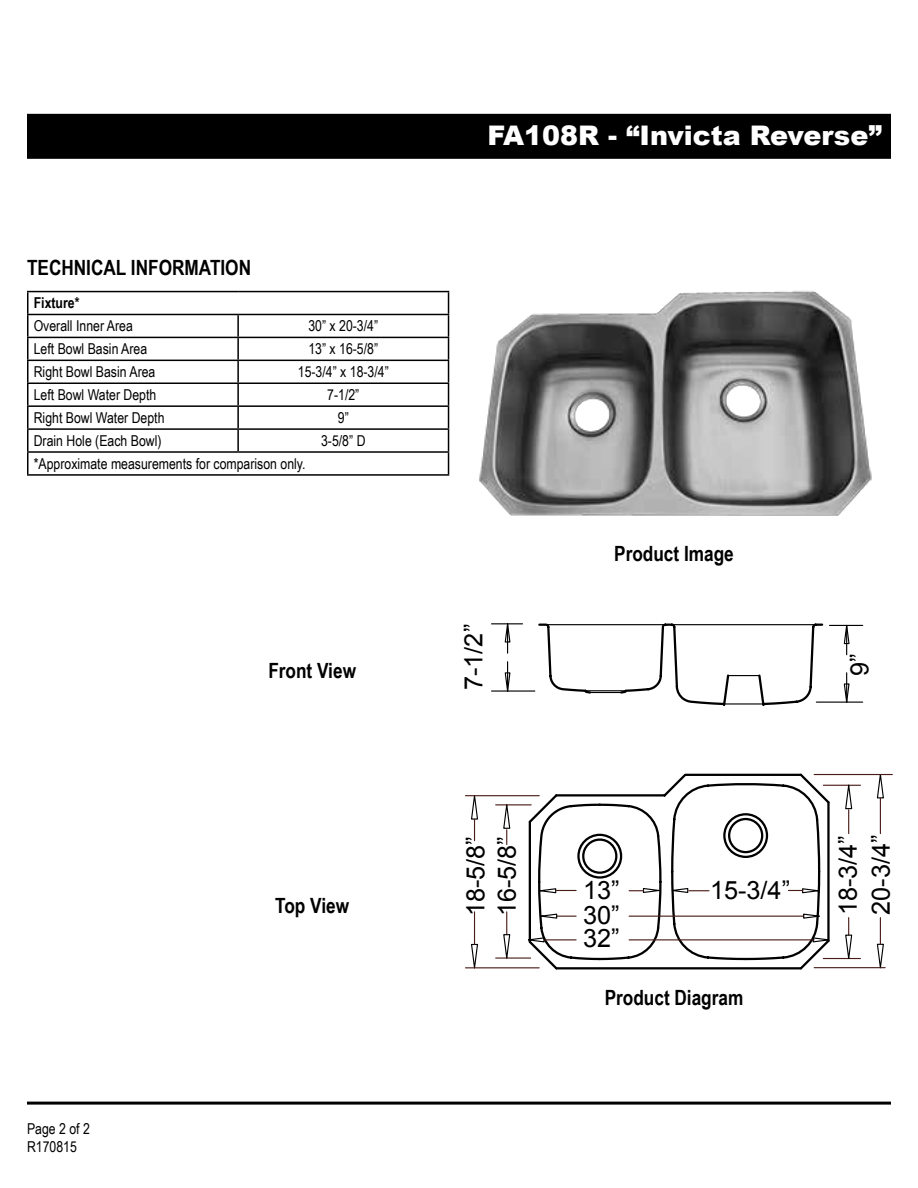
<style>
.page{position:relative;width:918px;height:1188px;background:#fff}
.page>*{position:absolute;margin:0;border:0;box-sizing:border-box;transform-origin:0 0}
.t1{font:900 27px "Arial";color:#fff}
.t2{font:25.35px/31.3px "Arial";color:#000}
.t3{font:700 21px "Arial Narrow";color:#000}
.t4{font:15px/18px "Arial Narrow";color:#000}
.t5{font:700 15px "Arial Narrow";color:#000}
</style>
<div class="page">
<div style="left:27px;top:114px;width:864px;height:45px;background:#000"></div>
<hr style="left:27px;top:1102px;width:864px;height:3px;background:#000">
<img style="left:479px;top:290px;width:393px;height:226px">
<svg style="left:527px;top:773px;width:305px;height:197px"></svg>
<svg style="left:789px;top:887px;width:30px;height:7px"></svg>
<hr style="left:823px;top:958px;width:37px;height:1px;background:#491c18">
<hr style="left:823px;top:785px;width:37px;height:1px;background:#491c18">
<svg style="left:876px;top:773px;width:9px;height:26px"></svg>
<svg style="left:844px;top:918px;width:9px;height:42px"></svg>
<svg style="left:844px;top:784px;width:9px;height:50px"></svg>
<svg style="left:539px;top:887px;width:37px;height:7px"></svg>
<svg style="left:502px;top:805px;width:9px;height:40px"></svg>
<svg style="left:503px;top:912px;width:8px;height:45px"></svg>
<hr style="left:496px;top:804px;width:35px;height:1px;background:#491c18">
<hr style="left:496px;top:957px;width:35px;height:2px;background:#491c18">
<hr style="left:629px;top:939px;width:185px;height:1px;background:#491c18">
<hr style="left:544px;top:939px;width:32px;height:1px;background:#491c18">
<svg style="left:629px;top:887px;width:31px;height:7px"></svg>
<svg style="left:671px;top:887px;width:38px;height:7px"></svg>
<hr style="left:814px;top:967px;width:71px;height:1px;background:#491c18">
<hr style="left:814px;top:774px;width:78px;height:1px;background:#491c18">
<svg style="left:876px;top:918px;width:9px;height:51px"></svg>
<hr style="left:880px;top:798px;width:1px;height:36px;background:#491c18">
<svg style="left:470px;top:943px;width:9px;height:26px"></svg>
<hr style="left:465px;top:795px;width:74px;height:1px;background:#491c18">
<hr style="left:465px;top:967px;width:74px;height:1px;background:#491c18">
<svg style="left:470px;top:795px;width:9px;height:46px"></svg>
<hr style="left:474px;top:912px;width:1px;height:32px;background:#491c18">
<svg style="left:812px;top:937px;width:18px;height:6px"></svg>
<svg style="left:527px;top:937px;width:18px;height:6px"></svg>
<hr style="left:629px;top:916px;width:175px;height:1px;background:#491c18">
<svg style="left:803px;top:913px;width:17px;height:6px"></svg>
<svg style="left:540px;top:913px;width:36px;height:6px"></svg>
<svg style="left:538px;top:623px;width:286px;height:84px"></svg>
<hr style="left:728px;top:675px;width:31px;height:1px;background:#000">
<hr style="left:672px;top:624px;width:144px;height:1px;background:#000">
<hr style="left:546px;top:624px;width:119px;height:1px;background:#000">
<hr style="left:492px;top:623px;width:31px;height:1px;background:#000">
<hr style="left:492px;top:690px;width:43px;height:2px;background:#000">
<svg style="left:504px;top:623px;width:7px;height:30px"></svg>
<svg style="left:504px;top:662px;width:7px;height:30px"></svg>
<hr style="left:830px;top:625px;width:33px;height:1px;background:#000">
<hr style="left:816px;top:702px;width:47px;height:1px;background:#000">
<hr style="left:846px;top:625px;width:1px;height:30px;background:#000">
<svg style="left:843px;top:624px;width:7px;height:21px"></svg>
<svg style="left:843px;top:673px;width:7px;height:30px"></svg>
<hr style="left:27px;top:291px;width:211px;height:1px;background:#000">
<hr style="left:238px;top:291px;width:211px;height:1px;background:#000">
<hr style="left:27px;top:314px;width:211px;height:1px;background:#000">
<hr style="left:238px;top:314px;width:211px;height:1px;background:#000">
<hr style="left:237px;top:315px;width:2px;height:22px;background:#000">
<hr style="left:27px;top:337px;width:211px;height:1px;background:#000">
<hr style="left:238px;top:337px;width:211px;height:1px;background:#000">
<hr style="left:237px;top:338px;width:2px;height:22px;background:#000">
<hr style="left:27px;top:360px;width:211px;height:1px;background:#000">
<hr style="left:238px;top:360px;width:211px;height:1px;background:#000">
<hr style="left:237px;top:361px;width:2px;height:22px;background:#000">
<hr style="left:27px;top:383px;width:211px;height:1px;background:#000">
<hr style="left:238px;top:383px;width:211px;height:1px;background:#000">
<hr style="left:237px;top:384px;width:2px;height:21px;background:#000">
<hr style="left:27px;top:405px;width:211px;height:2px;background:#000">
<hr style="left:238px;top:405px;width:211px;height:2px;background:#000">
<hr style="left:237px;top:407px;width:2px;height:21px;background:#000">
<hr style="left:27px;top:428px;width:211px;height:2px;background:#000">
<hr style="left:238px;top:428px;width:211px;height:2px;background:#000">
<hr style="left:237px;top:430px;width:2px;height:21px;background:#000">
<hr style="left:27px;top:451px;width:211px;height:2px;background:#000">
<svg style="left:27px;top:292px;width:1px;height:182px"></svg>
<hr style="left:238px;top:451px;width:211px;height:2px;background:#000">
<svg style="left:448px;top:292px;width:1px;height:182px"></svg>
<hr style="left:27px;top:474px;width:211px;height:2px;background:#000">
<hr style="left:238px;top:474px;width:211px;height:2px;background:#000">
<h3 class="t3" style="left:27px;top:252px;width:226px">TECHNICAL INFORMATION</h3>
<p class="t5" style="left:34px;top:292px;width:47px">Fixture*</p>
<p class="t4" style="left:34px;top:317px;width:101px">Overall Inner Area</p>
<p class="t4" style="left:308px;top:317px;width:71px">30” x 20-3/4”</p>
<p class="t4" style="left:34px;top:339px;width:115px">Left Bowl Basin Area</p>
<p class="t4" style="left:308px;top:339px;width:71px">13” x 16-5/8”</p>
<p class="t4" style="left:34px;top:362px;width:123px">Right Bowl Basin Area</p>
<p class="t4" style="left:298px;top:362px;width:92px">15-3/4” x 18-3/4”</p>
<p class="t4" style="left:34px;top:385px;width:124px">Left Bowl Water Depth</p>
<p class="t4" style="left:327px;top:385px;width:34px">7-1/2”</p>
<p class="t4" style="left:34px;top:408px;width:132px">Right Bowl Water Depth</p>
<p class="t4" style="left:338px;top:408px;width:12px">9”</p>
<p class="t4" style="left:34px;top:431px;width:129px">Drain Hole (Each Bowl)</p>
<p class="t4" style="left:321px;top:431px;width:46px">3-5/8” D</p>
<p class="t4" style="left:34px;top:454px;width:273px">*Approximate measurements for comparison only.</p>
<h3 class="t3" style="left:268px;top:655px;width:89px">Front View</h3>
<p class="t4" style="left:27px;top:1119px;width:64px">Page 2 of 2<br>R170815</p>
<h3 class="t3" style="left:275px;top:890px;width:76px">Top View</h3>
<h1 class="t1" style="left:488px;top:116px;width:396px">FA108R - “Invicta Reverse”</h1>
<h2 class="t2" style="left:458px;top:690px;width:68px;rotate:-90deg">7-1/2”</h2>
<h2 class="t2" style="left:460px;top:916px;width:82px;rotate:-90deg">18-5/8”<br>16-5/8”</h2>
<h3 class="t3" style="left:614px;top:537px;width:121px">Product Image</h3>
<h2 class="t2" style="left:844px;top:676px;width:24px;rotate:-90deg">9”</h2>
<h2 class="t2" style="left:583px;top:875px;width:38px">13”</h2>
<h2 class="t2" style="left:710px;top:875px;width:82px">15-3/4”</h2>
<h2 class="t2" style="left:583px;top:899px;width:38px">30”</h2>
<h2 class="t2" style="left:583px;top:923px;width:38px">32”</h2>
<h3 class="t3" style="left:605px;top:982px;width:140px">Product Diagram</h3>
<h2 class="t2" style="left:833px;top:915px;width:82px;rotate:-90deg">18-3/4”</h2>
<h2 class="t2" style="left:866px;top:915px;width:82px;rotate:-90deg">20-3/4”</h2>
</div>
